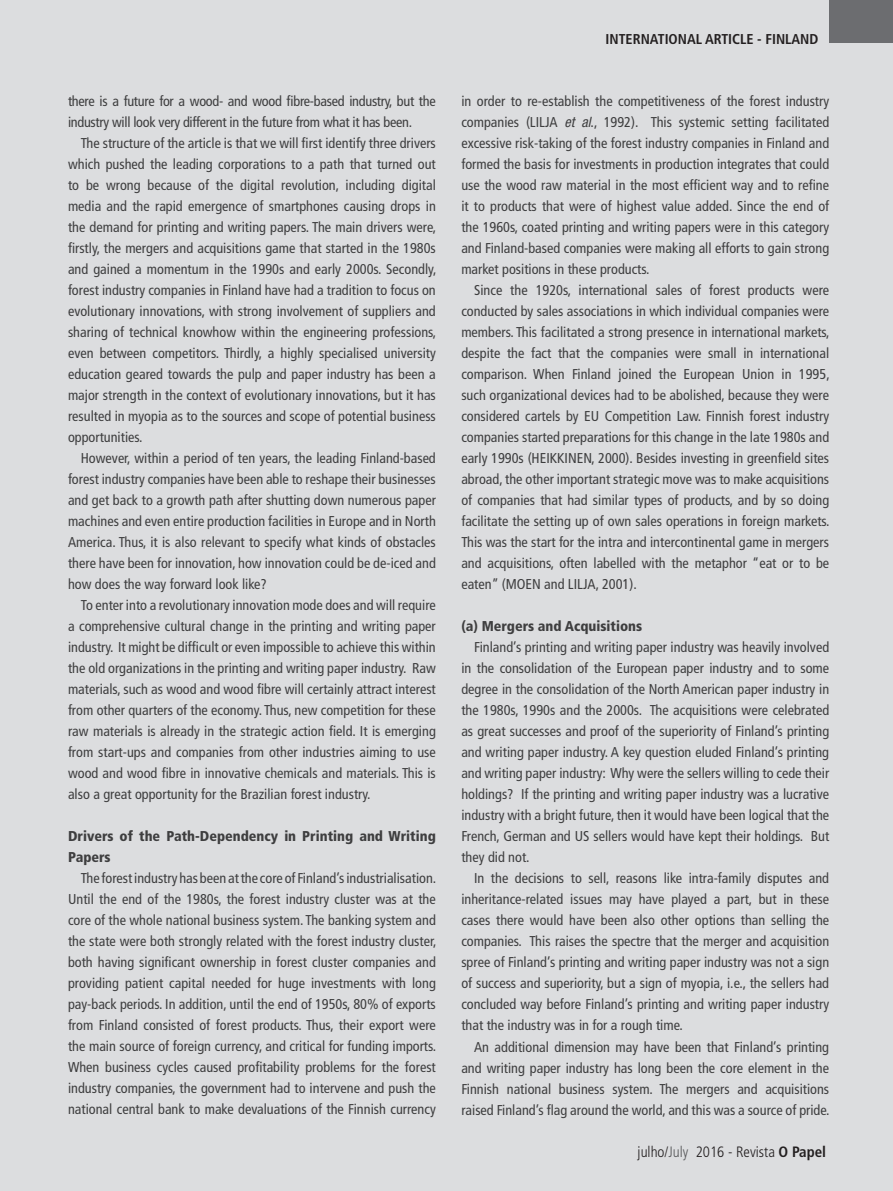
<style>
.page{position:relative;width:893px;height:1191px;background:#dcdddf}
.page>*{position:absolute;margin:0;border:0;box-sizing:border-box;transform-origin:0 0}
.t1{font:300 condensed 15px "Frutiger LT Std";color:#231f20}
.t2{font:condensed 14.25px/21px "Frutiger LT Std";color:#3e3e3f;text-align:justify}
.t3{font:condensed 14.25px/21px "Frutiger LT Std";letter-spacing:-.02em;color:#3e3e3f}
.t4{font:900 condensed 14.25px/21px "Frutiger LT Std";color:#3e3e3f}
.t5{font:700 condensed 14.25px "Frutiger LT Std";color:#231f20}
.s1{font-family:"Helvetica Neue LT Std";font-style:italic}
.s2{color:#57585a}
.s3{font-weight:700}
</style>
<div class="page">
<div style="left:829px;top:0;width:64px;height:43px;background:#6c6d70"></div>
<p class="t3" style="left:68px;top:90px;width:369px">there is a future for a wood- and wood fibre-based industry, but the industry will look very different in the future from what it has been.</p>
<p class="t2" style="left:68px;top:132px;width:370px;text-indent:13px">The structure of the article is that we will first identify three drivers which pushed the leading corporations to a path that turned out to be wrong because of the digital revolution, including digital media and the rapid emergence of smartphones causing drops in the demand for printing and writing papers. The main drivers were, firstly, the mergers and acquisitions game that started in the 1980s and gained a momentum in the 1990s and early 2000s. Secondly, forest industry companies in Finland have had a tradition to focus on evolutionary innovations, with strong involvement of suppliers and sharing of technical knowhow within the engineering professions, even between competitors. Thirdly, a highly specialised university education geared towards the pulp and paper industry has been a major strength in the context of evolutionary innovations, but it has resulted in myopia as to the sources and scope of potential business opportunities.</p>
<p class="t2" style="left:68px;top:447px;width:369px;text-indent:13px">However, within a period of ten years, the leading Finland-based forest industry companies have been able to reshape their businesses and get back to a growth path after shutting down numerous paper machines and even entire production facilities in Europe and in North America. Thus, it is also relevant to specify what kinds of obstacles there have been for innovation, how innovation could be de-iced and how does the way forward look like?</p>
<p class="t2" style="left:68px;top:594px;width:369px;text-indent:13px">To enter into a revolutionary innovation mode does and will require a comprehensive cultural change in the printing and writing paper industry. It might be difficult or even impossible to achieve this within the old organizations in the printing and writing paper industry. Raw materials, such as wood and wood fibre will certainly attract interest from other quarters of the economy. Thus, new competition for these raw materials is already in the strategic action field. It is emerging from start-ups and companies from other industries aiming to use wood and wood fibre in innovative chemicals and materials. This is also a great opportunity for the Brazilian forest industry.</p>
<p class="t4" style="left:68px;top:825px;width:369px">Drivers of the Path-Dependency in Printing and Writing<br>Papers</p>
<p class="t2" style="left:68px;top:868px;width:370px;text-indent:13px">The forest industry has been at the core of Finland’s industrialisation.<br>Until the end of the 1980s, the forest industry cluster was at the core of the whole national business system. The banking system and the state were both strongly related with the forest industry cluster, both having significant ownership in forest cluster companies and providing patient capital needed for huge investments with long pay-back periods. In addition, until the end of 1950s, 80% of exports from Finland consisted of forest products. Thus, their export were the main source of foreign currency, and critical for funding imports.<br>When business cycles caused profitability problems for the forest industry companies, the government had to intervene and push the national central bank to make devaluations of the Finnish currency</p>
<p class="t5" style="left:606px;top:30px;width:214px">INTERNATIONAL ARTICLE - FINLAND</p>
<p class="t2" style="left:461px;top:91px;width:369px">in order to re-establish the competitiveness of the forest industry companies (LILJA <span class="s1">et al</span>., 1992). This systemic setting facilitated excessive risk-taking of the forest industry companies in Finland and formed the basis for investments in production integrates that could use the wood raw material in the most efficient way and to refine it to products that were of highest value added. Since the end of the 1960s, coated printing and writing papers were in this category and Finland-based companies were making all efforts to gain strong market positions in these products.</p>
<p class="t2" style="left:461px;top:280px;width:370px;text-indent:13px">Since the 1920s, international sales of forest products were conducted by sales associations in which individual companies were members. This facilitated a strong presence in international markets, despite the fact that the companies were small in international comparison. When Finland joined the European Union in 1995, such organizational devices had to be abolished, because they were considered cartels by EU Competition Law. Finnish forest industry companies started preparations for this change in the late 1980s and early 1990s (HEIKKINEN, 2000). Besides investing in greenfield sites abroad, the other important strategic move was to make acquisitions of companies that had similar types of products, and by so doing facilitate the setting up of own sales operations in foreign markets.<br>This was the start for the intra and intercontinental game in mergers and acquisitions, often labelled with the metaphor “eat or to be eaten” (MOEN and LILJA, 2001).</p>
<p class="t4" style="left:461px;top:616px;width:182px">(a) Mergers and Acquisitions</p>
<p class="t2" style="left:461px;top:637px;width:369px;text-indent:13px">Finland’s printing and writing paper industry was heavily involved in the consolidation of the European paper industry and to some degree in the consolidation of the North American paper industry in the 1980s, 1990s and the 2000s. The acquisitions were celebrated as great successes and proof of the superiority of Finland’s printing and writing paper industry. A key question eluded Finland’s printing and writing paper industry: Why were the sellers willing to cede their holdings? If the printing and writing paper industry was a lucrative industry with a bright future, then it would have been logical that the French, German and US sellers would have kept their holdings. But they did not.</p>
<p class="t2" style="left:461px;top:868px;width:369px;text-indent:13px">In the decisions to sell, reasons like intra-family disputes and inheritance-related issues may have played a part, but in these cases there would have been also other options than selling the companies. This raises the spectre that the merger and acquisition spree of Finland’s printing and writing paper industry was not a sign of success and superiority, but a sign of myopia, i.e., the sellers had concluded way before Finland’s printing and writing paper industry that the industry was in for a rough time.</p>
<p class="t2" style="left:461px;top:1036px;width:370px;text-indent:13px">An additional dimension may have been that Finland’s printing and writing paper industry has long been the core element in the Finnish national business system. The mergers and acquisitions raised Finland’s flag around the world, and this was a source of pride.</p>
<p class="t1" style="left:638px;top:1142px;width:190px">julho/<span class="s2">July</span> 2016 - Revista <span class="s3">O Papel</span></p>
</div>
